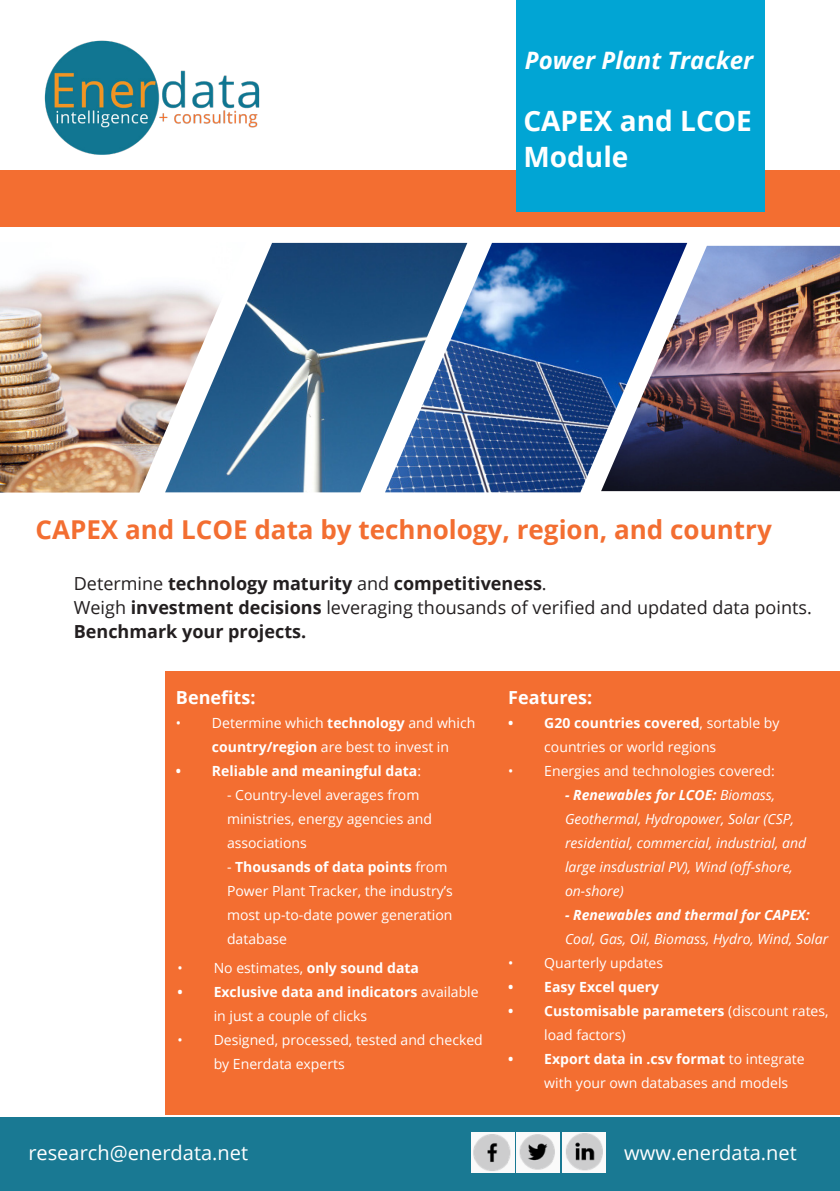
<style>
.page{position:relative;width:840px;height:1191px;background:#fff}
.page>*{position:absolute;margin:0;border:0;box-sizing:border-box;transform-origin:0 0}
.t1{font:700 28px "Open Sans";color:#fff}
.t2{font:700 26px "Open Sans";color:#f36e31}
.t3{font:italic 700 24px "Open Sans";color:#fff}
.t4{font:20px "Open Sans";color:#fff}
.t5{font:18px "Open Sans";color:#231f20}
.t6{font:700 18px "Open Sans";color:#231f20}
.t7{font:700 18px "Open Sans";color:#fff}
.t8{font:14px/24px "Open Sans";color:#fff}
.t9{font:italic 14px/24px "Open Sans";color:#fff}
.t10{font:700 14px "Open Sans";color:#fff}
.s1{font-weight:400}
.s2{font-weight:700}
</style>
<div class="page">
<div style="left:0;top:1117px;width:839px;height:74px;background:#197993"></div>
<div style="left:0;top:170px;width:839px;height:57px;background:#f36e31"></div>
<img style="left:516px;top:1132px;width:43px;height:40px">
<img style="left:471px;top:1132px;width:43px;height:40px">
<img style="left:562px;top:1132px;width:43px;height:40px">
<div style="left:516px;top:0;width:248px;height:211px;background:#01a5d4"></div>
<img style="left:44px;top:40px;width:216px;height:115px">
<div style="left:165px;top:670px;width:674px;height:444px;background:#f36e31"></div>
<img style="left:246px;top:243px;width:139px;height:249px">
<img style="left:385px;top:243px;width:302px;height:249px">
<img style="left:0;top:272px;width:246px;height:220px">
<img style="left:600px;top:246px;width:239px;height:245px">
<p class="t3" style="left:524px;top:43px;width:230px">Power Plant Tracker</p>
<p class="t1" style="left:523px;top:101px;width:230px">CAPEX and LCOE</p>
<p class="t1" style="left:523px;top:137px;width:106px">Module</p>
<p class="t2" style="left:35px;top:511px;width:737px">CAPEX and LCOE data by technology, region, and country</p>
<p class="t6" style="left:74px;top:571px;width:474px"><span class="s1">Determine</span> technology maturity <span class="s1">and</span> competitiveness<span class="s1">.</span></p>
<p class="t5" style="left:74px;top:595px;width:739px">Weigh <span class="s2">investment decisions</span> leveraging thousands of verified and updated data points.</p>
<p class="t6" style="left:74px;top:619px;width:234px">Benchmark your projects.</p>
<p class="t7" style="left:176px;top:685px;width:81px">Benefits:</p>
<p class="t8" style="left:212px;top:711px;width:265px;text-indent:-36px">• Determine which <span class="s2">technology</span> and which <span class="s2">country/region</span> are best to invest in</p>
<p class="t10" style="left:176px;top:761px;width:246px">• Reliable and meaningful data<span class="s1">:</span></p>
<p class="t8" style="left:227px;top:783px;width:206px">- Country-level averages from ministries, energy agencies and associations</p>
<p class="t8" style="left:227px;top:855px;width:227px">- <span class="s2">Thousands of data points</span> from<br>Power Plant Tracker, the industry’s most up-to-date power generation database</p>
<p class="t8" style="left:177px;top:956px;width:243px">• No estimates, <span class="s2">only sound data</span></p>
<p class="t8" style="left:213px;top:980px;width:266px;text-indent:-36px"><span class="s2">• Exclusive data and indicators</span> available in just a couple of clicks</p>
<p class="t8" style="left:213px;top:1028px;width:270px;text-indent:-36px">• Designed, processed, tested and checked by Enerdata experts</p>
<p class="t7" style="left:508px;top:685px;width:85px">Features:</p>
<p class="t8" style="left:544px;top:711px;width:237px;text-indent:-36px"><span class="s2">• G20 countries covered</span>, sortable by countries or world regions</p>
<p class="t8" style="left:508px;top:759px;width:268px">• Energies and technologies covered:</p>
<p class="t9" style="left:564px;top:783px;width:242px"><span class="s2">- Renewables for LCOE:</span> Biomass, Geothermal, Hydropower, Solar (CSP, residential, commercial, industrial, and large insdustrial PV), Wind (off-shore, on-shore)</p>
<p class="t9" style="left:564px;top:903px;width:264px"><span class="s2">- Renewables and thermal for CAPEX:<br></span>Coal, Gas, Oil, Biomass, Hydro, Wind, Solar</p>
<p class="t8" style="left:508px;top:951px;width:156px">• Quarterly updates</p>
<p class="t10" style="left:508px;top:977px;width:152px">• Easy Excel query</p>
<p class="t8" style="left:544px;top:999px;width:285px;text-indent:-36px"><span class="s2">• Customisable parameters</span> (discount rates, load factors)</p>
<p class="t8" style="left:544px;top:1047px;width:262px;text-indent:-36px"><span class="s2">• Export data in .csv format</span> to integrate with your own databases and models</p>
<h3 class="t4" style="left:28px;top:1139px;width:221px">research@enerdata.net</h3>
<h3 class="t4" style="left:624px;top:1139px;width:174px">www.enerdata.net</h3>
</div>
